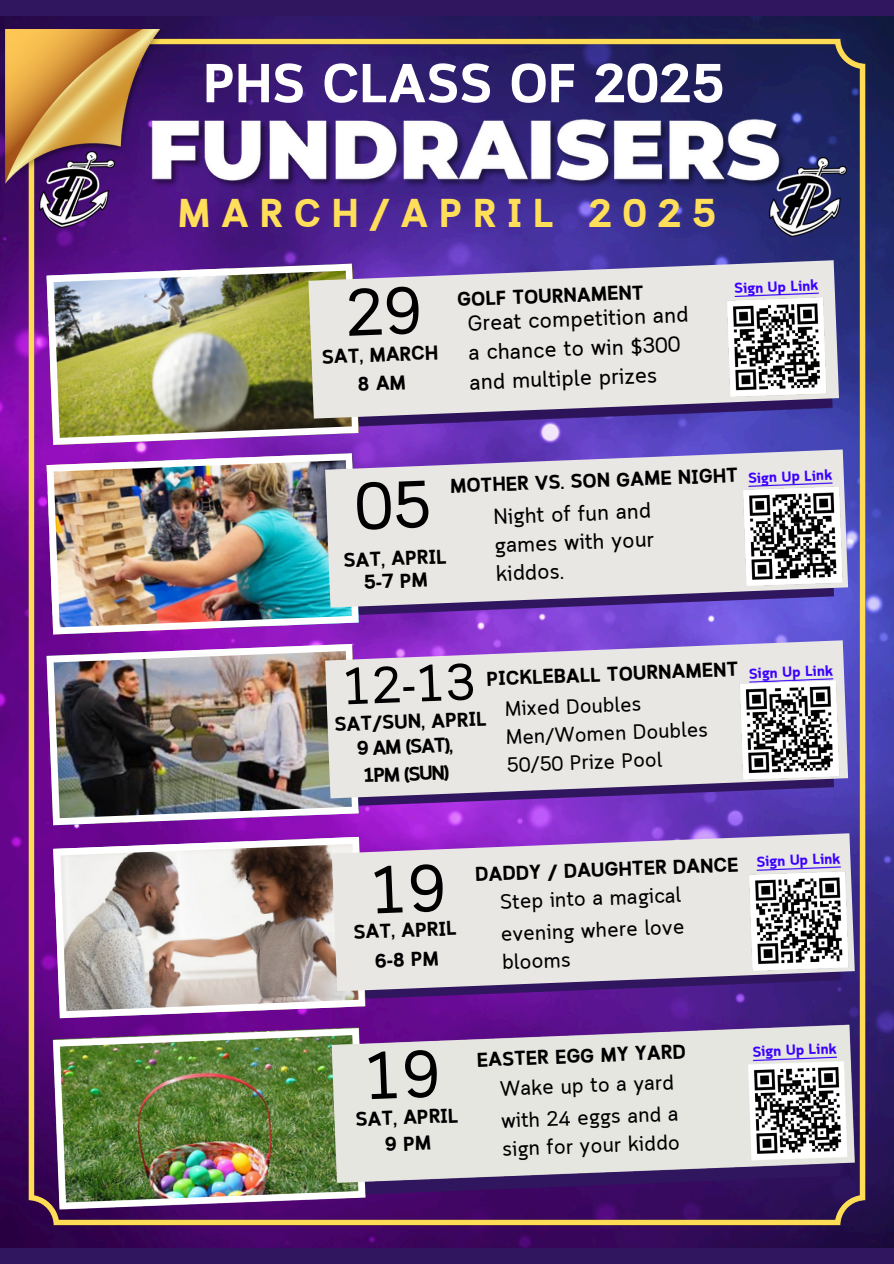
<style>
.page{position:relative;width:894px;height:1264px;background:#fff}
.page>*{position:absolute;margin:0;border:0;box-sizing:border-box;transform-origin:0 0}
.t1{font:700 54.75px "Cloud";color:#fff}
.t2{font:51.3px "Cloud";color:#000}
.t3{font:700 40.05px "Cloud";letter-spacing:.27em;color:#ffde59}
.t4{font:21.9px/29.7px "Cloud";color:#000}
.t5{font:21.75px/28.5px "Cloud";color:#000;text-align:justify}
.t6{font:21px/32px "Cloud";color:#000}
.t7{font:20.7px/28px "Cloud";color:#000}
.t8{font:700 19.95px/26.2px "Cloud";color:#000;text-align:center}
.t9{font:700 14.55px "Cloud";color:#3b00ff}
</style>
<div class="page">
<div style="left:0;top:0;width:893px;height:1263px;background:#30165e"></div>
<img style="left:0;top:16px;width:893px;height:1231px">
<img style="left:0;top:22px;width:872px;height:1210px">
<svg style="left:358px;top:375px;width:47px;height:16px"></svg>
<div style="left:347px;top:285px;width:72px;height:51px;background:#e9e7e4"></div>
<div style="left:356px;top:480px;width:73px;height:50px;background:#e9e7e4"></div>
<div style="left:374px;top:863px;width:69px;height:50px;background:#e9e7e4"></div>
<div style="left:368px;top:1048px;width:69px;height:51px;background:#e6e6e1"></div>
<p class="t1" style="left:203px;top:52px;width:522px">PHS CLASS OF 2025</p>
<p class="t3" style="left:178px;top:190px;width:539px">MARCH/APRIL 2025</p>
<p class="t8" style="left:321px;top:345px;width:118px;rotate:-2deg">SAT, MARCH</p>
<p class="t8" style="left:457px;top:288px;width:188px;rotate:-2deg">GOLF TOURNAMENT</p>
<h4 class="t4" style="left:467px;top:310px;width:223px;rotate:-2deg">Great competition and a chance to win $300 and multiple prizes</h4>
<p class="t9" style="left:734px;top:280px;width:85px;rotate:-2deg">Sign Up Link</p>
<p class="t8" style="left:449px;top:474px;width:289px;rotate:-2deg">MOTHER VS. SON GAME NIGHT</p>
<h4 class="t8" style="left:343px;top:551px;width:104px;line-height:22.5px;rotate:-2deg">SAT, APRIL<br>5-7 PM</h4>
<h4 class="t5" style="left:493px;top:504px;width:161px;rotate:-2deg">Night of fun and games with your kiddos.</h4>
<h4 class="t9" style="left:747px;top:469px;width:85px;rotate:-2deg">Sign Up Link</h4>
<h4 class="t8" style="left:486px;top:667px;width:253px;rotate:-2deg">PICKLEBALL TOURNAMENT</h4>
<h4 class="t7" style="left:504px;top:696px;width:204px;rotate:-2deg">Mixed Doubles<br>Men/Women Doubles<br>50/50 Prize Pool</h4>
<p class="t2" style="left:341px;top:657px;width:134px;rotate:-2deg">12-13</p>
<h6 class="t8" style="left:334px;top:712px;width:154px;rotate:-2deg">SAT/SUN, APRIL</h6>
<p class="t8" style="left:356px;top:736px;width:98px;rotate:-2deg">9 AM (SAT),</p>
<p class="t8" style="left:362px;top:764px;width:88px;rotate:-2deg">1PM (SUN)</p>
<h4 class="t9" style="left:748px;top:665px;width:85px;rotate:-2deg">Sign Up Link</h4>
<h6 class="t8" style="left:353px;top:920px;width:104px;rotate:-2deg">SAT, APRIL</h6>
<p class="t8" style="left:374px;top:949px;width:66px;rotate:-2deg">6-8 PM</p>
<h5 class="t8" style="left:475px;top:862px;width:265px;rotate:-2deg">DADDY / DAUGHTER DANCE</h5>
<h4 class="t6" style="left:499px;top:887px;width:185px;rotate:-2deg">Step into a magical evening where love</h4>
<h4 class="t6" style="left:501px;top:948px;width:70px;rotate:-2deg">blooms</h4>
<p class="t9" style="left:756px;top:853px;width:85px;rotate:-2deg">Sign Up Link</p>
<h4 class="t8" style="left:355px;top:1107px;width:104px;rotate:-2deg">SAT, APRIL<br>9 PM</h4>
<p class="t8" style="left:476px;top:1048px;width:210px;rotate:-2deg">EASTER EGG MY YARD</p>
<p class="t6" style="left:499px;top:1074px;width:179px;rotate:-2deg">Wake up to a yard with 24 eggs and a</p>
<p class="t6" style="left:501px;top:1134px;width:179px;rotate:-2deg">sign for your kiddo</p>
<h6 class="t9" style="left:752px;top:1043px;width:85px;rotate:-2deg">Sign Up Link</h6>
</div>
